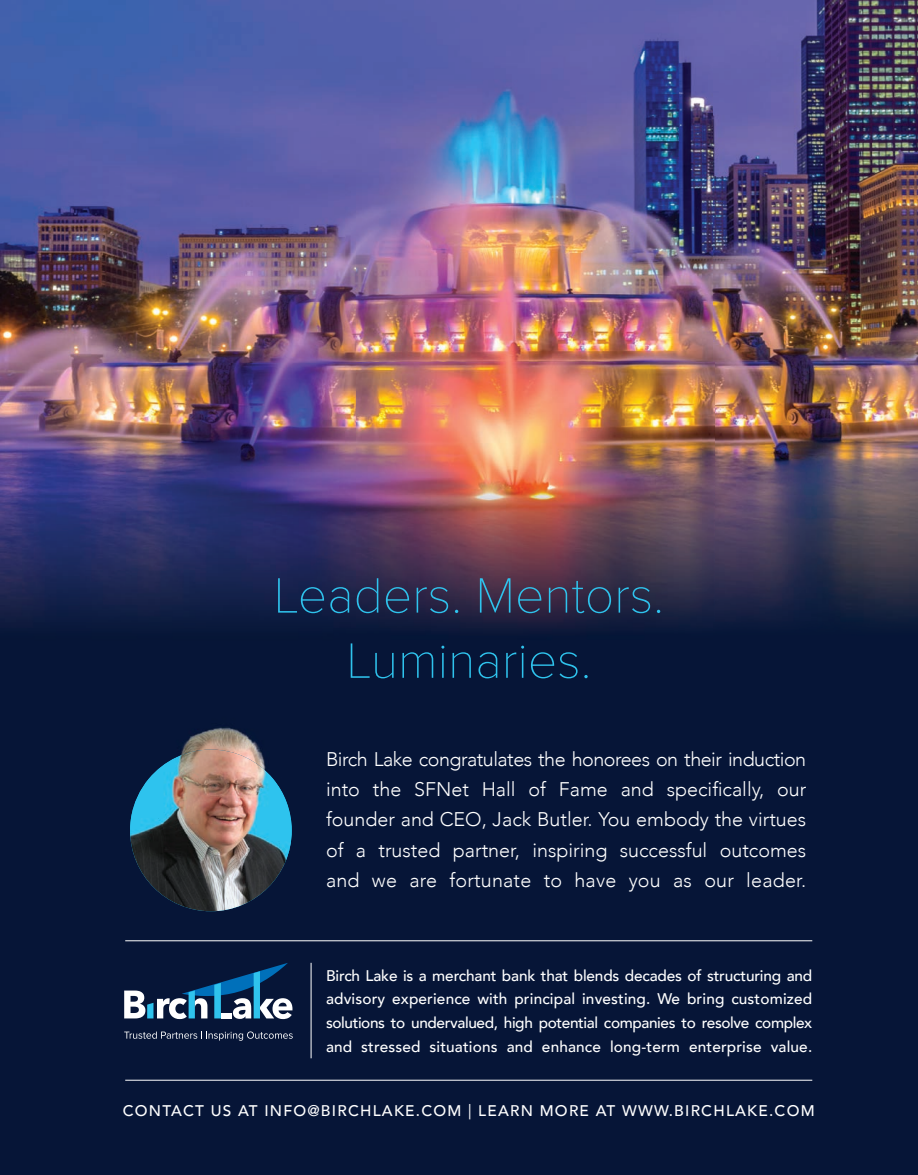
<style>
.page{position:relative;width:918px;height:1175px;background:#fff}
.page>*{position:absolute;margin:0;border:0;box-sizing:border-box;transform-origin:0 0}
.t1{font:100 51.45px/65.1px "Proxima Nova T";color:#2fc3ed;text-align:center}
.t2{font:300 19.65px/30.3px "Avenir";letter-spacing:.01em;color:#fff;text-align:justify}
.t3{font:500 15.45px/23.7px "Avenir";letter-spacing:.01em;color:#fff;text-align:justify}
.t4{font:500 15.45px "Avenir";letter-spacing:.08em;color:#fff}
.s1{font-family:"Helvetica Neue";font-weight:400}
</style>
<div class="page">
<div style="left:0;top:0;width:918px;height:1174px;background:#061537"></div>
<img style="left:0;top:0;width:714px;height:629px">
<img style="left:714px;top:0;width:204px;height:622px">
<svg style="left:124px;top:963px;width:168px;height:56px"></svg>
<div style="left:221px;top:1012px;width:10px;height:6px;background:#fff"></div>
<svg style="left:124px;top:1031px;width:169px;height:9px"></svg>
<hr style="left:125px;top:1079px;width:687px;height:1px;background:#fff">
<hr style="left:125px;top:940px;width:687px;height:1px;background:#fff">
<hr style="left:311px;top:962px;width:1px;height:96px;background:#fff">
<img style="left:182px;top:727px;width:78px;height:22px">
<img style="left:130px;top:749px;width:162px;height:162px">
<h1 class="t1" style="left:274px;top:559px;width:392px">Leaders. Mentors.<br>Luminaries.</h1>
<p class="t2" style="left:326px;top:744px;width:482px">Birch Lake congratulates the honorees on their induction into the SFNet Hall of Fame and specifically, our founder and CEO, Jack Butler. You embody the virtues of a trusted partner, inspiring successful outcomes and we are fortunate to have you as our leader.</p>
<p class="t3" style="left:326px;top:962px;width:488px">Birch Lake is a merchant bank that blends decades of structuring and advisory experience with principal investing. We bring customized solutions to undervalued, high potential companies to resolve complex and stressed situations and enhance long-term enterprise value.</p>
<p class="t4" style="left:123px;top:1097px;width:693px">CONTACT US AT INFO@BIRCHLAKE.COM <span class="s1">|</span> LEARN MORE AT WWW.BIRCHLAKE.COM</p>
</div>
